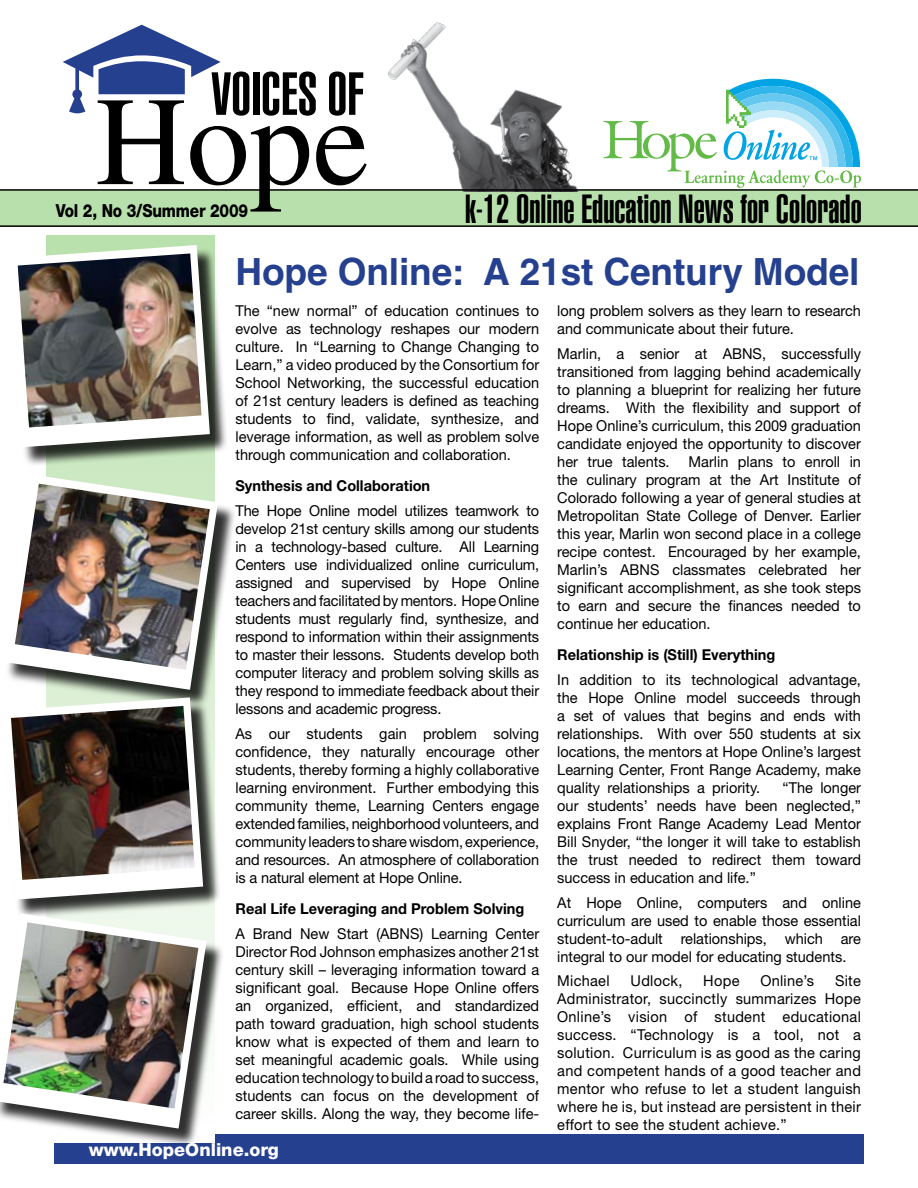
<style>
.page{position:relative;width:918px;height:1188px;background:#fff}
.page>*{position:absolute;margin:0;border:0;box-sizing:border-box;transform-origin:0 0}
.t1{font:126.45px "Times";color:#000}
.t2{font:900 extra-condensed 59.7px "Helvetica";color:#000}
.t3{font:900 extra-condensed 40.05px "Helvetica";color:#000}
.t4{font:700 37.5px "Helvetica";letter-spacing:-.005em;color:#25408f}
.t5{font:800 18px "Helvetica Neue";letter-spacing:-.01em;color:#000;scale:.85 1}
.t6{font:800 18px "Helvetica Neue";color:#fff}
.t7{font:15px/18px "Helvetica Neue";color:#000;text-align:justify}
.t8{font:700 15px "Helvetica Neue";color:#000}
.t9{font:15px "Helvetica Neue";letter-spacing:.02em;color:#000}
</style>
<div class="page">
<div style="left:0;top:190px;width:918px;height:37px;background:#b8e0ac"></div>
<img style="left:388px;top:22px;width:190px;height:167px">
<svg style="left:603px;top:79px;width:258px;height:109px"></svg>
<hr style="left:0;top:189px;width:918px;height:2px;background:#000">
<svg style="left:63px;top:25px;width:158px;height:89px"></svg>
<hr style="left:0;top:225px;width:918px;height:2px;background:#000">
<div style="left:54px;top:1134px;width:810px;height:30px;background:#25408f"></div>
<div style="left:11px;top:247px;width:217px;height:218px;background:#000;opacity:.75"></div>
<svg style="left:11px;top:245px;width:199px;height:202px"></svg>
<img style="left:18px;top:253px;width:184px;height:174px">
<div style="left:6px;top:477px;width:230px;height:230px;background:#000;opacity:.75"></div>
<svg style="left:6px;top:475px;width:212px;height:215px"></svg>
<img style="left:15px;top:484px;width:195px;height:186px">
<div style="left:4px;top:700px;width:217px;height:217px;background:#000;opacity:.75"></div>
<svg style="left:4px;top:697px;width:199px;height:203px"></svg>
<img style="left:11px;top:706px;width:184px;height:174px">
<div style="left:0;top:916px;width:224px;height:230px;background:#000;opacity:.75"></div>
<svg style="left:0;top:913px;width:207px;height:216px"></svg>
<img style="left:3px;top:922px;width:195px;height:186px">
<h2 class="t2" style="left:211px;top:60px;width:154px">VOICES OF</h2>
<h1 class="t1" style="left:95px;top:71px;width:275px">Hope</h1>
<p class="t5" style="left:56px;top:200px;width:228px">Vol 2, No 3/Summer 2009</p>
<h3 class="t3" style="left:465px;top:186px;width:398px">k-12 Online Education News for Colorado</h3>
<h3 class="t4" style="left:236px;top:249px;width:625px">Hope Online: A 21st Century Model</h3>
<p class="t7" style="left:236px;top:301px;width:305px">The “new normal” of education continues to evolve as technology reshapes our modern culture. In “Learning to Change Changing to Learn,” a video produced by the Consortium for School Networking, the successful education of 21st century leaders is defined as teaching students to find, validate, synthesize, and leverage information, as well as problem solve through communication and collaboration.</p>
<p class="t8" style="left:236px;top:477px;width:196px">Synthesis and Collaboration</p>
<p class="t7" style="left:236px;top:502px;width:305px">The Hope Online model utilizes teamwork to develop 21st century skills among our students in a technology-based culture. All Learning Centers use individualized online curriculum, assigned and supervised by Hope Online teachers and facilitated by mentors. Hope Online students must regularly find, synthesize, and respond to information within their assignments to master their lessons. Students develop both computer literacy and problem solving skills as they respond to immediate feedback about their lessons and academic progress.</p>
<p class="t7" style="left:236px;top:724px;width:305px">As our students gain problem solving confidence, they naturally encourage other students, thereby forming a highly collaborative learning environment. Further embodying this community theme, Learning Centers engage extended families, neighborhood volunteers, and community leaders to share wisdom, experience, and resources. An atmosphere of collaboration is a natural element at Hope Online.</p>
<p class="t8" style="left:236px;top:900px;width:290px">Real Life Leveraging and Problem Solving</p>
<p class="t7" style="left:236px;top:925px;width:305px">A Brand New Start (ABNS) Learning Center Director Rod Johnson emphasizes another 21st century skill – leveraging information toward a significant goal. Because Hope Online offers an organized, efficient, and standardized path toward graduation, high school students know what is expected of them and learn to set meaningful academic goals. While using education technology to build a road to success, students can focus on the development of career skills. Along the way, they become life-</p>
<p class="t6" style="left:89px;top:1139px;width:191px">www.HopeOnline.org</p>
<p class="t7" style="left:557px;top:301px;width:305px">long problem solvers as they learn to research and communicate about their future.</p>
<p class="t7" style="left:557px;top:344px;width:305px">Marlin, a senior at ABNS, successfully transitioned from lagging behind academically to planning a blueprint for realizing her future dreams. With the flexibility and support of Hope Online’s curriculum, this 2009 graduation candidate enjoyed the opportunity to discover her true talents.</p>
<p class="t7" style="left:557px;top:452px;width:305px;text-indent:131px">Marlin plans to enroll in the culinary program at the Art Institute of Colorado following a year of general studies at Metropolitan State College of Denver. Earlier this year, Marlin won second place in a college recipe contest. Encouraged by her example, Marlin’s ABNS classmates celebrated her significant accomplishment, as she took steps to earn and secure the finances needed to continue her education.</p>
<p class="t8" style="left:557px;top:646px;width:220px">Relationship is (Still) Everything</p>
<p class="t7" style="left:557px;top:670px;width:305px">In addition to its technological advantage, the Hope Online model succeeds through a set of values that begins and ends with relationships. With over 550 students at six locations, the mentors at Hope Online’s largest Learning Center, Front Range Academy, make quality relationships a priority.</p>
<p class="t7" style="left:557px;top:778px;width:305px;text-indent:225px">“The longer our students’ needs have been neglected,” explains Front Range Academy Lead Mentor Bill Snyder, “the longer it will take to establish the trust needed to redirect them toward success in education and life.”</p>
<p class="t7" style="left:557px;top:893px;width:305px">At Hope Online, computers and online curriculum are used to enable those essential student-to-adult relationships, which are integral to our model for educating students.</p>
<p class="t9" style="left:557px;top:972px;width:54px">Michael</p>
<p class="t7" style="left:631px;top:972px;width:53px">Udlock,</p>
<p class="t7" style="left:703px;top:972px;width:38px">Hope</p>
<p class="t7" style="left:760px;top:972px;width:55px">Online’s</p>
<p class="t7" style="left:557px;top:972px;width:305px;text-indent:278px">Site Administrator, succinctly summarizes Hope Online’s vision of student educational success. “Technology is a tool, not a solution. Curriculum is as good as the caring and competent hands of a good teacher and mentor who refuse to let a student languish where he is, but instead are persistent in their effort to see the student achieve.”</p>
</div>
